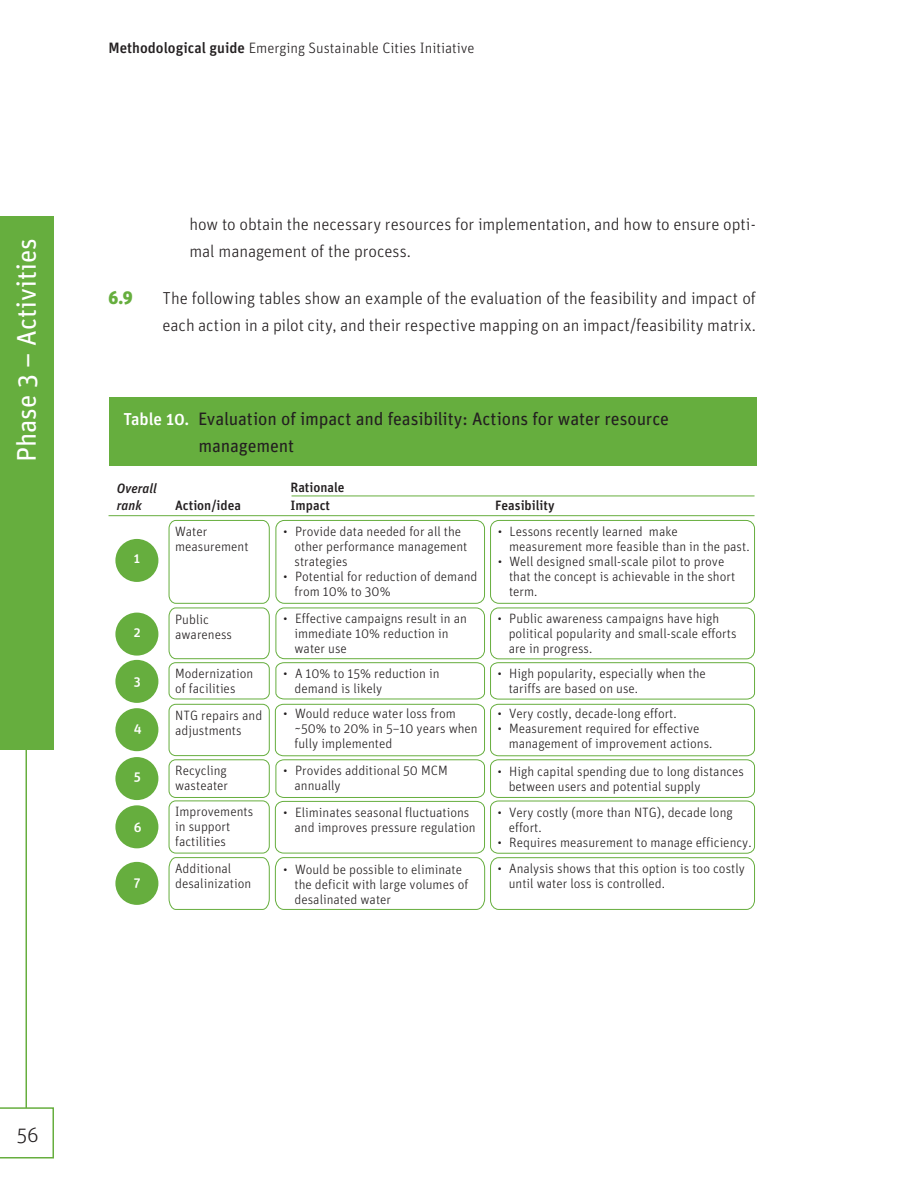
<style>
.page{position:relative;width:918px;height:1188px;background:#fff}
.page>*{position:absolute;margin:0;border:0;box-sizing:border-box;transform-origin:0 0}
.t1{font:27px "Unit";color:#fff}
.t2{font:300 21px "Unit";color:#231f20}
.t3{font:18px/27px "Unit";letter-spacing:-.01em;color:#231f20}
.t4{font:18px "Unit Black LF";color:#66ae3e}
.t5{font:300 17.25px/27px "Unit";letter-spacing:-.005em;color:#231f20}
.t6{font:300 15px "Unit";color:#231f20}
.t7{font:300 13.5px/15px "Unit";color:#231f20}
.t8{font:500 13.5px/18px "Unit";color:#231f20}
.t9{font:13.5px/18px "Unit Medium Italic LF";color:#231f20}
.t10{font:500 13.5px "Unit";color:#fff}
.s1{font-weight:500}
.s2{font-weight:500;font-size:17.25px;color:#fff}
.s3{font-family:"Unit Black Alternate";font-weight:400}
</style>
<div class="page">
<div style="left:0;top:216px;width:54px;height:534px;background:#66ae3e"></div>
<hr style="left:26px;top:531px;width:1px;height:594px;background:#66ae3e">
<svg style="left:0;top:1107px;width:54px;height:52px"></svg>
<div style="left:109px;top:397px;width:648px;height:69px;background:#66ae3e"></div>
<div style="left:115px;top:539px;width:43px;height:43px;background:#66ae3e;border-radius:50%"></div>
<div style="left:115px;top:613px;width:43px;height:43px;background:#66ae3e;border-radius:50%"></div>
<div style="left:115px;top:660px;width:43px;height:43px;background:#66ae3e;border-radius:50%"></div>
<div style="left:115px;top:708px;width:43px;height:43px;background:#66ae3e;border-radius:50%"></div>
<div style="left:115px;top:757px;width:43px;height:43px;background:#66ae3e;border-radius:50%"></div>
<div style="left:115px;top:805px;width:43px;height:43px;background:#66ae3e;border-radius:50%"></div>
<div style="left:115px;top:862px;width:43px;height:43px;background:#66ae3e;border-radius:50%"></div>
<svg style="left:168px;top:520px;width:587px;height:390px"></svg>
<hr style="left:109px;top:515px;width:646px;height:1px;background:#66ae3e">
<hr style="left:292px;top:496px;width:463px;height:1px;background:#66ae3e">
<h1 class="t1" style="left:16px;top:462px;width:225px;rotate:-90deg">Phase 3 – Activities</h1>
<p class="t6" style="left:109px;top:43px;width:368px"><span class="s1">Methodological guide</span> Emerging Sustainable Cities Initiative</p>
<p class="t5" style="left:190px;top:213px;width:568px">how to obtain the necessary resources for implementation, and how to ensure opti&shy;mal management of the process.</p>
<h3 class="t4" style="left:109px;top:287px;width:26px">6.9</h3>
<p class="t5" style="left:163px;top:287px;width:595px">The following tables show an example of the evaluation of the feasibility and impact of each action in a pilot city, and their respective mapping on an impact/feasibility matrix.</p>
<h3 class="t3" style="left:199px;top:407px;width:472px;text-indent:-75px"><span class="s2">Table 10.</span> Evaluation of impact and feasibility: Actions for water resource management</h3>
<p class="t9" style="left:117px;top:479px;width:42px">Overall rank</p>
<p class="t8" style="left:291px;top:480px;width:56px">Rationale<br>Impact</p>
<p class="t8" style="left:175px;top:498px;width:67px">Action/idea</p>
<p class="t8" style="left:495px;top:498px;width:61px">Feasibility</p>
<p class="t10" style="left:134px;top:553px;width:8px">1</p>
<p class="t7" style="left:175px;top:526px;width:75px">Water measurement</p>
<p class="t7" style="left:175px;top:613px;width:35px">Public</p>
<p class="t10" style="left:134px;top:627px;width:8px">2</p>
<p class="t7" style="left:175px;top:628px;width:58px">awareness</p>
<p class="t7" style="left:175px;top:667px;width:80px">Modernization of facilities</p>
<p class="t10" style="left:134px;top:676px;width:8px">3</p>
<p class="t10" style="left:134px;top:723px;width:9px">4</p>
<p class="t7" style="left:175px;top:709px;width:89px">NTG repairs and adjustments</p>
<p class="t10" style="left:134px;top:771px;width:9px">5</p>
<p class="t7" style="left:175px;top:765px;width:55px">Recycling wasteater</p>
<p class="t10" style="left:134px;top:822px;width:9px">6</p>
<p class="t7" style="left:175px;top:806px;width:80px">Improvements in support factilities</p>
<p class="t10" style="left:134px;top:877px;width:8px">7</p>
<p class="t7" style="left:175px;top:862px;width:78px">Additional desalinization</p>
<p class="t7" style="left:284px;top:526px;width:179px"><span class="s3">⋅</span> Provide data needed for all the</p>
<p class="t7" style="left:295px;top:541px;width:174px">other performance management</p>
<p class="t7" style="left:295px;top:556px;width:54px">strategies</p>
<p class="t7" style="left:284px;top:571px;width:195px"><span class="s3">⋅</span> Potential for reduction of demand</p>
<p class="t7" style="left:295px;top:586px;width:98px">from 10% to 30%</p>
<p class="t7" style="left:498px;top:526px;width:181px"><span class="s3">⋅</span> Lessons recently learned make</p>
<p class="t7" style="left:509px;top:541px;width:242px">measurement more feasible than in the past.</p>
<p class="t7" style="left:498px;top:556px;width:228px"><span class="s3">⋅</span> Well designed small-scale pilot to prove</p>
<p class="t7" style="left:509px;top:571px;width:228px">that the concept is achievable in the short</p>
<p class="t7" style="left:509px;top:586px;width:30px">term.</p>
<p class="t7" style="left:295px;top:612px;width:174px;text-indent:-11px"><span class="s3">⋅</span> Effective campaigns result in an immediate 10% reduction in water use</p>
<p class="t7" style="left:509px;top:613px;width:229px;text-indent:-11px"><span class="s3">⋅</span> Public awareness campaigns have high political popularity and small-scale efforts are in progress.</p>
<p class="t7" style="left:509px;top:668px;width:199px;text-indent:-11px"><span class="s3">⋅</span> High popularity, especially when the tariffs are based on use.</p>
<p class="t7" style="left:498px;top:708px;width:180px"><span class="s3">⋅</span> Very costly, decade-long effort.</p>
<p class="t7" style="left:498px;top:723px;width:203px"><span class="s3">⋅</span> Measurement required for effective</p>
<p class="t7" style="left:509px;top:738px;width:205px">management of improvement actions.</p>
<p class="t7" style="left:509px;top:765px;width:237px;text-indent:-11px"><span class="s3">⋅</span> High capital spending due to long distances between users and potential supply</p>
<p class="t7" style="left:498px;top:806px;width:237px"><span class="s3">⋅</span> Very costly (more than NTG), decade long</p>
<p class="t7" style="left:509px;top:821px;width:34px">effort.</p>
<p class="t7" style="left:498px;top:836px;width:255px"><span class="s3">⋅</span> Requires measurement to manage efficiency.</p>
<p class="t7" style="left:509px;top:863px;width:238px;text-indent:-11px"><span class="s3">⋅</span> Analysis shows that this option is too costly until water loss is controlled.</p>
<p class="t7" style="left:295px;top:668px;width:147px;text-indent:-11px"><span class="s3">⋅</span> A 10% to 15% reduction in demand is likely</p>
<p class="t7" style="left:295px;top:708px;width:185px;text-indent:-11px"><span class="s3">⋅</span> Would reduce water loss from ~50% to 20% in 5–10 years when fully implemented</p>
<p class="t7" style="left:295px;top:765px;width:155px;text-indent:-11px"><span class="s3">⋅</span> Provides additional 50 MCM annually</p>
<p class="t7" style="left:295px;top:806px;width:183px;text-indent:-11px"><span class="s3">⋅</span> Eliminates seasonal fluctuations and improves pressure regulation</p>
<p class="t7" style="left:295px;top:863px;width:175px;text-indent:-11px"><span class="s3">⋅</span> Would be possible to eliminate the deficit with large volumes of desalinated water</p>
<h2 class="t2" style="left:17px;top:1127px;width:24px">56</h2>
</div>
